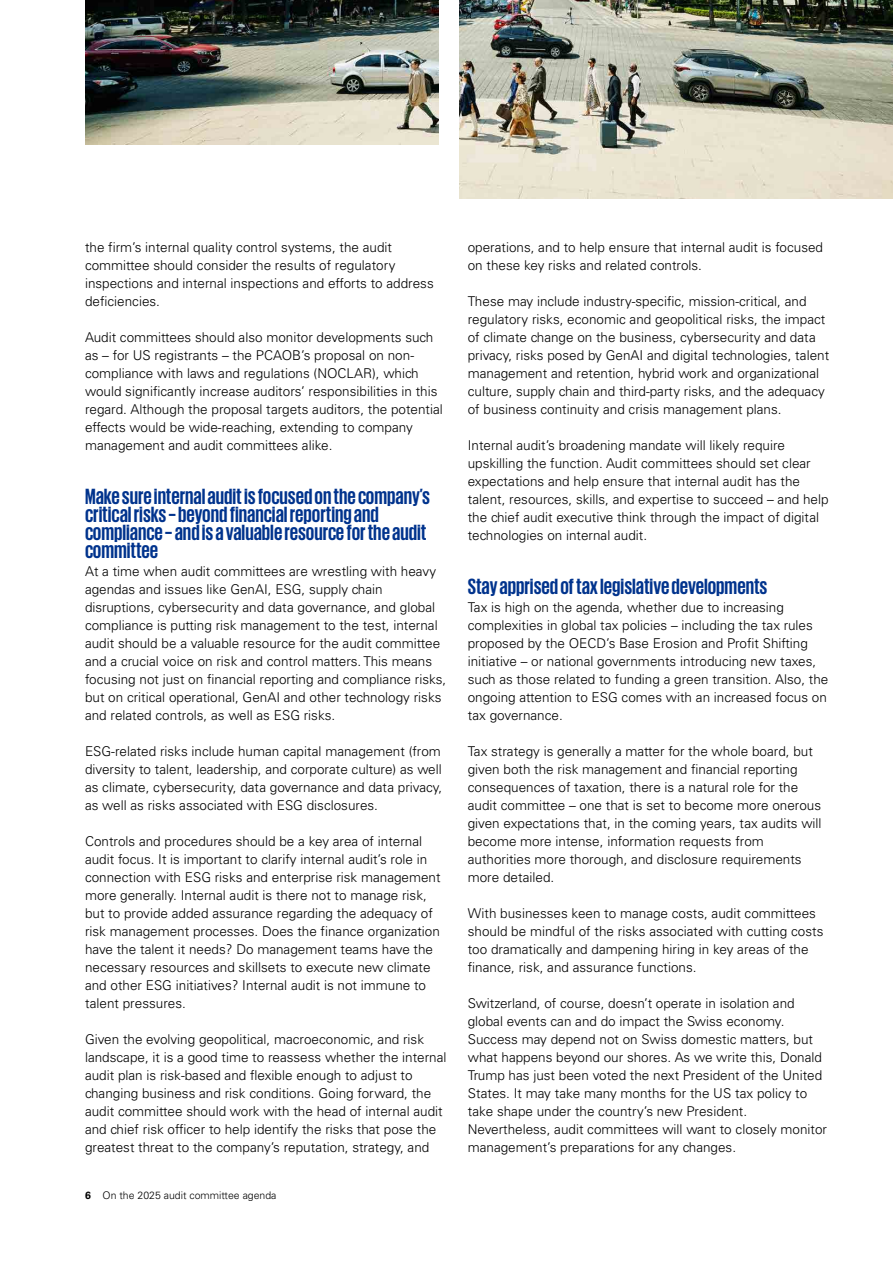
<style>
.page{position:relative;width:893px;height:1263px;background:#fff}
.page>*{position:absolute;margin:0;border:0;box-sizing:border-box;transform-origin:0 0}
.t1{font:700 22.5px/18px "KPMG";color:#00338d}
.t2{font:300 13.5px/18px "Univers LT Std";color:#000}
.t3{font:300 10.5px "Univers LT Std";color:#000}
.s1{font-weight:700}
</style>
<div class="page">
<img style="left:85px;top:0;width:353px;height:144px">
<img style="left:460px;top:0;width:433px;height:198px">
<p class="t2" style="left:85px;top:238px;width:350px">the firm’s internal quality control systems, the audit committee should consider the results of regulatory inspections and internal inspections and efforts to address deficiencies.</p>
<p class="t2" style="left:85px;top:328px;width:359px">Audit committees should also monitor developments such as – for US registrants – the PCAOB’s proposal on non&shy;compliance with laws and regulations (NOCLAR), which would significantly increase auditors’ responsibilities in this regard. Although the proposal targets auditors, the potential effects would be wide-reaching, extending to company management and audit committees alike.</p>
<h1 class="t1" style="left:85px;top:487px;width:346px">Make sure internal audit is focused on the company’s critical risks – beyond financial reporting and compliance – and is a valuable resource for the audit committee</h1>
<p class="t2" style="left:85px;top:562px;width:363px">At a time when audit committees are wrestling with heavy agendas and issues like GenAI, ESG, supply chain disruptions, cybersecurity and data governance, and global compliance is putting risk management to the test, internal audit should be a valuable resource for the audit committee and a crucial voice on risk and control matters. This means focusing not just on financial reporting and compliance risks, but on critical operational, GenAI and other technology risks and related controls, as well as ESG risks.</p>
<p class="t2" style="left:85px;top:742px;width:359px;text-align:justify">ESG-related risks include human capital management (from diversity to talent, leadership, and corporate culture) as well as climate, cybersecurity, data governance and data privacy, as well as risks associated with ESG disclosures.</p>
<p class="t2" style="left:85px;top:832px;width:357px">Controls and procedures should be a key area of internal audit focus. It is important to clarify internal audit’s role in connection with ESG risks and enterprise risk management more generally. Internal audit is there not to manage risk, but to provide added assurance regarding the adequacy of risk management processes. Does the finance organization have the talent it needs? Do management teams have the necessary resources and skillsets to execute new climate and other ESG initiatives? Internal audit is not immune to talent pressures.</p>
<p class="t2" style="left:85px;top:1030px;width:363px">Given the evolving geopolitical, macroeconomic, and risk landscape, it is a good time to reassess whether the internal audit plan is risk-based and flexible enough to adjust to changing business and risk conditions. Going forward, the audit committee should work with the head of internal audit and chief risk officer to help identify the risks that pose the greatest threat to the company’s reputation, strategy, and</p>
<p class="t3" style="left:85px;top:1189px;width:193px"><span class="s1">6</span> On the 2025 audit committee agenda</p>
<p class="t2" style="left:468px;top:238px;width:357px">operations, and to help ensure that internal audit is focused on these key risks and related controls.</p>
<p class="t2" style="left:468px;top:292px;width:363px">These may include industry-specific, mission-critical, and regulatory risks, economic and geopolitical risks, the impact of climate change on the business, cybersecurity and data privacy, risks posed by GenAI and digital technologies, talent management and retention, hybrid work and organizational culture, supply chain and third-party risks, and the adequacy of business continuity and crisis management plans.</p>
<p class="t2" style="left:468px;top:436px;width:362px">Internal audit’s broadening mandate will likely require upskilling the function. Audit committees should set clear expectations and help ensure that internal audit has the talent, resources, skills, and expertise to succeed – and help the chief audit executive think through the impact of digital technologies on internal audit.</p>
<h1 class="t1" style="left:468px;top:577px;width:301px">Stay apprised of tax legislative developments</h1>
<p class="t2" style="left:468px;top:598px;width:362px">Tax is high on the agenda, whether due to increasing complexities in global tax policies – including the tax rules proposed by the OECD’s Base Erosion and Profit Shifting initiative – or national governments introducing new taxes, such as those related to funding a green transition. Also, the ongoing attention to ESG comes with an increased focus on tax governance.</p>
<p class="t2" style="left:468px;top:742px;width:355px">Tax strategy is generally a matter for the whole board, but given both the risk management and financial reporting consequences of taxation, there is a natural role for the audit committee – one that is set to become more onerous given expectations that, in the coming years, tax audits will become more intense, information requests from authorities more thorough, and disclosure requirements more detailed.</p>
<p class="t2" style="left:468px;top:904px;width:357px">With businesses keen to manage costs, audit committees should be mindful of the risks associated with cutting costs too dramatically and dampening hiring in key areas of the finance, risk, and assurance functions.</p>
<p class="t2" style="left:468px;top:994px;width:361px">Switzerland, of course, doesn’t operate in isolation and global events can and do impact the Swiss economy.<br>Success may depend not on Swiss domestic matters, but what happens beyond our shores. As we write this, Donald Trump has just been voted the next President of the United States. It may take many months for the US tax policy to take shape under the country’s new President.<br>Nevertheless, audit committees will want to closely monitor management’s preparations for any changes.</p>
</div>
